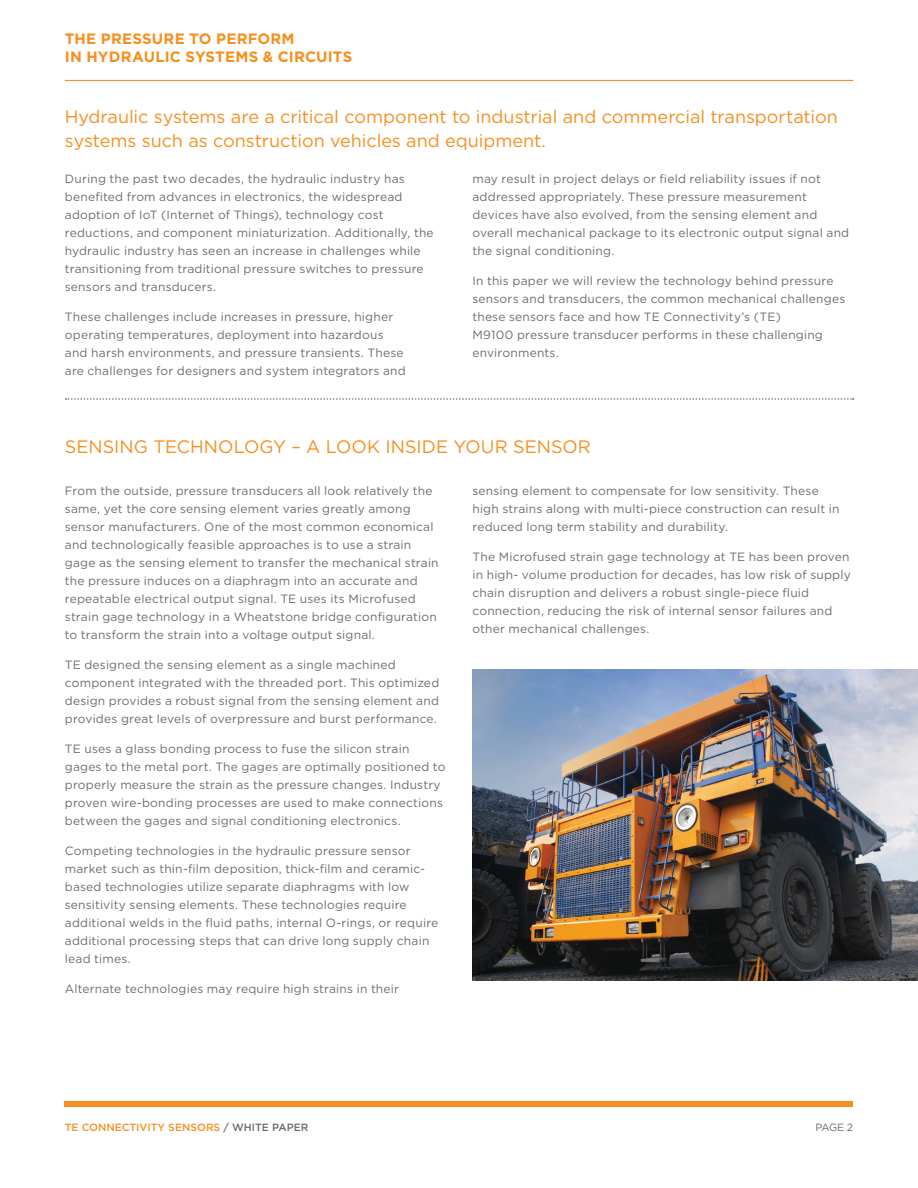
<style>
.page{position:relative;width:918px;height:1188px;background:#fff}
.page>*{position:absolute;margin:0;border:0;box-sizing:border-box;transform-origin:0 0}
.t1{font:18px/24px "Gotham";color:#f68f1e}
.t2{font:700 15px/18px "Gotham";letter-spacing:.015em;color:#f68f1e}
.t3{font:12px/18px "Gotham";letter-spacing:.015em;color:#6c6d70}
.t4{font:500 10.5px "Gotham";color:#f68f1e}
.t5{font:10.5px "Gotham";color:#696b73}
.s1{color:#696b73}
</style>
<div class="page">
<div style="left:65px;top:1101px;width:788px;height:6px;background:#f68f1e"></div>
<hr style="left:65px;top:80px;width:788px;height:1px;background:#f68f20">
<svg style="left:66px;top:398px;width:788px;height:2px"></svg>
<img style="left:472px;top:670px;width:446px;height:310px">
<p class="t2" style="left:65px;top:29px;width:289px">THE PRESSURE TO PERFORM<br>IN HYDRAULIC SYSTEMS &amp; CIRCUITS</p>
<h1 class="t1" style="left:65px;top:104px;width:774px">Hydraulic systems are a critical component to industrial and commercial transportation systems such as construction vehicles and equipment.</h1>
<p class="t3" style="left:65px;top:169px;width:370px">During the past two decades, the hydraulic industry has benefited from advances in electronics, the widespread adoption of IoT (Internet of Things), technology cost reductions, and component miniaturization. Additionally, the hydraulic industry has seen an increase in challenges while transitioning from traditional pressure switches to pressure sensors and transducers.</p>
<p class="t3" style="left:65px;top:307px;width:342px">These challenges include increases in pressure, higher operating temperatures, deployment into hazardous and harsh environments, and pressure transients. These are challenges for designers and system integrators and</p>
<p class="t3" style="left:472px;top:169px;width:378px">may result in project delays or field reliability issues if not addressed appropriately. These pressure measurement devices have also evolved, from the sensing element and overall mechanical package to its electronic output signal and the signal conditioning.</p>
<p class="t3" style="left:472px;top:271px;width:374px">In this paper we will review the technology behind pressure sensors and transducers, the common mechanical challenges these sensors face and how TE Connectivity’s (TE)<br>M9100 pressure transducer performs in these challenging environments.</p>
<h1 class="t1" style="left:65px;top:434px;width:528px">SENSING TECHNOLOGY – A LOOK INSIDE YOUR SENSOR</h1>
<p class="t3" style="left:65px;top:481px;width:375px">From the outside, pressure transducers all look relatively the same, yet the core sensing element varies greatly among sensor manufacturers. One of the most common economical and technologically feasible approaches is to use a strain gage as the sensing element to transfer the mechanical strain the pressure induces on a diaphragm into an accurate and repeatable electrical output signal. TE uses its Microfused strain gage technology in a Wheatstone bridge configuration to transform the strain into a voltage output signal.</p>
<p class="t3" style="left:65px;top:655px;width:376px">TE designed the sensing element as a single machined component integrated with the threaded port. This optimized design provides a robust signal from the sensing element and provides great levels of overpressure and burst performance.</p>
<p class="t3" style="left:65px;top:739px;width:382px">TE uses a glass bonding process to fuse the silicon strain gages to the metal port. The gages are optimally positioned to properly measure the strain as the pressure changes. Industry proven wire-bonding processes are used to make connections between the gages and signal conditioning electronics.</p>
<p class="t3" style="left:65px;top:841px;width:375px">Competing technologies in the hydraulic pressure sensor market such as thin-film deposition, thick-film and ceramic&shy;based technologies utilize separate diaphragms with low sensitivity sensing elements. These technologies require additional welds in the fluid paths, internal O-rings, or require additional processing steps that can drive long supply chain lead times.</p>
<p class="t3" style="left:65px;top:979px;width:336px">Alternate technologies may require high strains in their</p>
<p class="t3" style="left:472px;top:481px;width:369px">sensing element to compensate for low sensitivity. These high strains along with multi-piece construction can result in reduced long term stability and durability.</p>
<p class="t3" style="left:472px;top:547px;width:380px">The Microfused strain gage technology at TE has been proven in high- volume production for decades, has low risk of supply chain disruption and delivers a robust single-piece fluid connection, reducing the risk of internal sensor failures and other mechanical challenges.</p>
<p class="t4" style="left:65px;top:1120px;width:245px">TE CONNECTIVITY SENSORS <span class="s1">/ WHITE PAPER</span></p>
<p class="t5" style="left:815px;top:1121px;width:39px">PAGE 2</p>
</div>
